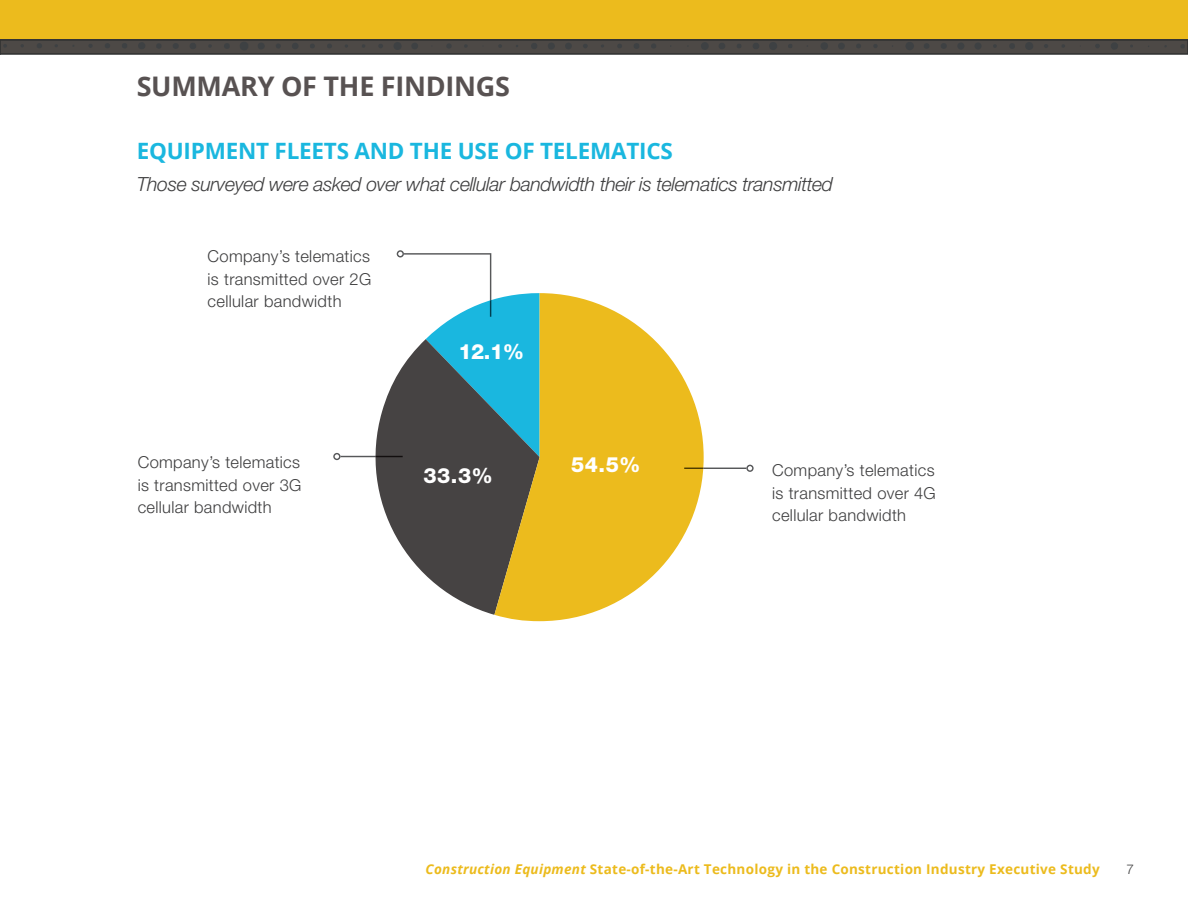
<style>
.page{position:relative;width:1188px;height:918px;background:#fff}
.page>*{position:absolute;margin:0;border:0;box-sizing:border-box;transform-origin:0 0}
.t1{font:700 27px "Open Sans";letter-spacing:-.01em;color:#585252}
.t2{font:700 22.5px "Open Sans";letter-spacing:-.01em;color:#1ab7df}
.t3{font:800 21px "Helvetica Neue LT Std";color:#fff}
.t4{font:italic 300 19.5px "Helvetica Neue LT Std";letter-spacing:-.02em;color:#3e3e3f}
.t5{font:300 16.5px/22.5px "Helvetica Neue LT Std";letter-spacing:.02em;color:#3e3e3f;text-align:justify}
.t6{font:700 13.5px "Open Sans";letter-spacing:.02em;color:#ecbb1d}
.t7{font:300 13.5px "Helvetica Neue LT Std";color:#3e3e3f}
.s1{font-style:italic}
</style>
<div class="page">
<div style="left:0;top:0;width:1188px;height:54px;background:#ecbb1d"></div>
<svg style="left:0;top:39px;width:1188px;height:16px;background:#484644"></svg>
<svg style="left:375px;top:460px;width:119px;height:155px;fill:#464343"></svg>
<svg style="left:494px;top:293px;width:210px;height:328px;fill:#ecbb1d"></svg>
<svg style="left:684px;top:465px;width:70px;height:7px"></svg>
<svg style="left:333px;top:250px;width:207px;height:210px"></svg>
<h1 class="t1" style="left:137px;top:68px;width:375px">SUMMARY OF THE FINDINGS</h1>
<h2 class="t2" style="left:137px;top:135px;width:538px">EQUIPMENT FLEETS AND THE USE OF TELEMATICS</h2>
<p class="t4" style="left:137px;top:172px;width:698px">Those surveyed were asked over what cellular bandwidth their is telematics transmitted</p>
<p class="t5" style="left:208px;top:245px;width:165px">Company’s telematics is transmitted over 2G cellular bandwidth</p>
<p class="t5" style="left:138px;top:451px;width:165px">Company’s telematics is transmitted over 3G cellular bandwidth</p>
<p class="t3" style="left:458px;top:339px;width:68px">12.1%</p>
<p class="t3" style="left:424px;top:463px;width:71px">33.3%</p>
<p class="t3" style="left:571px;top:452px;width:71px">54.5%</p>
<p class="t5" style="left:772px;top:459px;width:165px">Company’s telematics is transmitted over 4G cellular bandwidth</p>
<p class="t6" style="left:426px;top:860px;width:676px"><span class="s1">Construction Equipment</span> State-of-the-Art Technology in the Construction Industry Executive Study</p>
<p class="t7" style="left:1126px;top:861px;width:9px">7</p>
</div>
